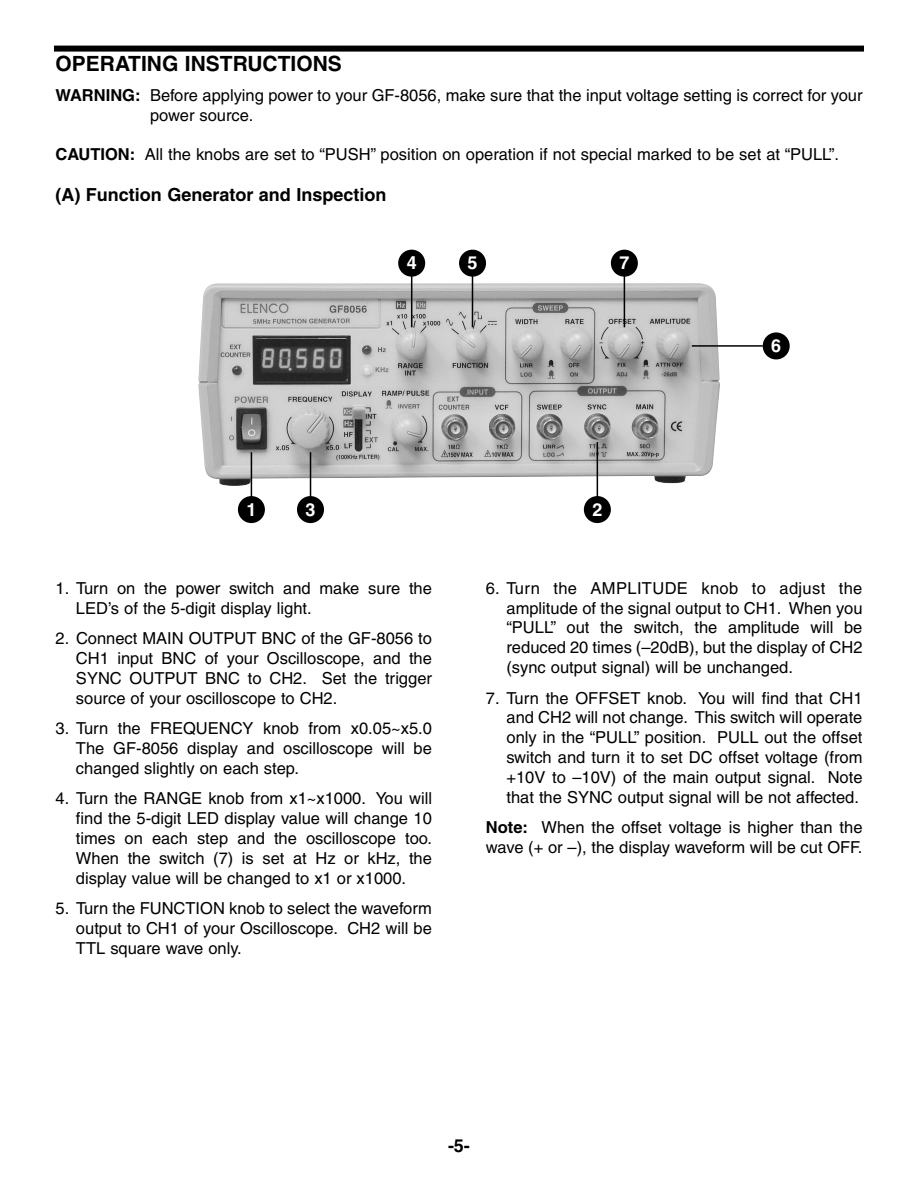
<style>
.page{position:relative;width:918px;height:1188px;background:#fff}
.page>*{position:absolute;margin:0;border:0;box-sizing:border-box;transform-origin:0 0}
.t1{font:700 21px "Helvetica";color:#000}
.t2{font:700 18px "Helvetica";color:#000}
.t3{font:700 18px "Helvetica";color:#fff}
.t4{font:16.5px/19.8px "Helvetica";color:#000;text-align:justify}
.s1{font-weight:700}
</style>
<div class="page">
<div style="left:54px;top:46px;width:810px;height:6px;background:#000"></div>
<img style="left:198px;top:283px;width:522px;height:203px">
<hr style="left:251px;top:452px;width:1px;height:61px;background:#000">
<hr style="left:310px;top:452px;width:1px;height:61px;background:#000">
<hr style="left:597px;top:442px;width:1px;height:71px;background:#000">
<div style="left:763px;top:332px;width:27px;height:27px;background:#000;border-radius:50%"></div>
<hr style="left:692px;top:345px;width:71px;height:2px;background:#000">
<hr style="left:624px;top:270px;width:1px;height:57px;background:#000">
<hr style="left:472px;top:270px;width:1px;height:57px;background:#000">
<hr style="left:411px;top:270px;width:1px;height:57px;background:#000">
<div style="left:238px;top:496px;width:27px;height:27px;background:#000;border-radius:50%"></div>
<div style="left:297px;top:496px;width:27px;height:27px;background:#000;border-radius:50%"></div>
<div style="left:584px;top:496px;width:27px;height:27px;background:#000;border-radius:50%"></div>
<div style="left:398px;top:250px;width:27px;height:27px;background:#000;border-radius:50%"></div>
<div style="left:459px;top:250px;width:27px;height:27px;background:#000;border-radius:50%"></div>
<div style="left:611px;top:250px;width:27px;height:27px;background:#000;border-radius:50%"></div>
<p class="t1" style="left:56px;top:55px;width:288px">OPERATING INSTRUCTIONS</p>
<p class="t4" style="left:150px;top:87px;width:714px;text-indent:-95px"><span class="s1">WARNING:</span> Before applying power to your GF-8056, make sure that the input voltage setting is correct for your power source.</p>
<p class="t4" style="left:56px;top:146px;width:785px"><span class="s1">CAUTION:</span> All the knobs are set to “PUSH” position on operation if not special marked to be set at “PULL”.</p>
<p class="t2" style="left:56px;top:188px;width:332px">(A) Function Generator and Inspection</p>
<p class="t3" style="left:407px;top:256px;width:12px">4</p>
<p class="t3" style="left:468px;top:256px;width:12px">5</p>
<p class="t3" style="left:619px;top:256px;width:12px">7</p>
<p class="t3" style="left:246px;top:503px;width:12px">1</p>
<p class="t3" style="left:306px;top:503px;width:12px">3</p>
<p class="t3" style="left:592px;top:503px;width:12px">2</p>
<p class="t3" style="left:771px;top:339px;width:12px">6</p>
<p class="t4" style="left:76px;top:580px;width:358px;text-indent:-20px">1. Turn on the power switch and make sure the<br>LED’s of the 5-digit display light.</p>
<p class="t4" style="left:76px;top:630px;width:358px;text-indent:-20px">2. Connect MAIN OUTPUT BNC of the GF-8056 to CH1 input BNC of your Oscilloscope, and the SYNC OUTPUT BNC to CH2. Set the trigger source of your oscilloscope to CH2.</p>
<p class="t4" style="left:76px;top:720px;width:358px;text-indent:-20px">3. Turn the FREQUENCY knob from x0.05~x5.0<br>The GF-8056 display and oscilloscope will be changed slightly on each step.</p>
<p class="t4" style="left:76px;top:790px;width:358px;text-indent:-20px">4. Turn the RANGE knob from x1~x1000. You will find the 5-digit LED display value will change 10 times on each step and the oscilloscope too.<br>When the switch (7) is set at Hz or kHz, the display value will be changed to x1 or x1000.</p>
<p class="t4" style="left:76px;top:900px;width:358px;text-indent:-20px">5. Turn the FUNCTION knob to select the waveform output to CH1 of your Oscilloscope. CH2 will be TTL square wave only.</p>
<p class="t4" style="left:506px;top:580px;width:358px;text-indent:-20px">6. Turn the AMPLITUDE knob to adjust the amplitude of the signal output to CH1. When you “PULL” out the switch, the amplitude will be reduced 20 times (–20dB), but the display of CH2 (sync output signal) will be unchanged.</p>
<p class="t4" style="left:506px;top:690px;width:358px;text-indent:-20px">7. Turn the OFFSET knob. You will find that CH1 and CH2 will not change. This switch will operate only in the “PULL” position. PULL out the offset switch and turn it to set DC offset voltage (from +10V to –10V) of the main output signal. Note that the SYNC output signal will be not affected.</p>
<p class="t4" style="left:486px;top:819px;width:378px"><span class="s1">Note:</span> When the offset voltage is higher than the wave (+ or –), the display waveform will be cut OFF.</p>
<p class="t2" style="left:448px;top:1139px;width:23px">-5-</p>
</div>
